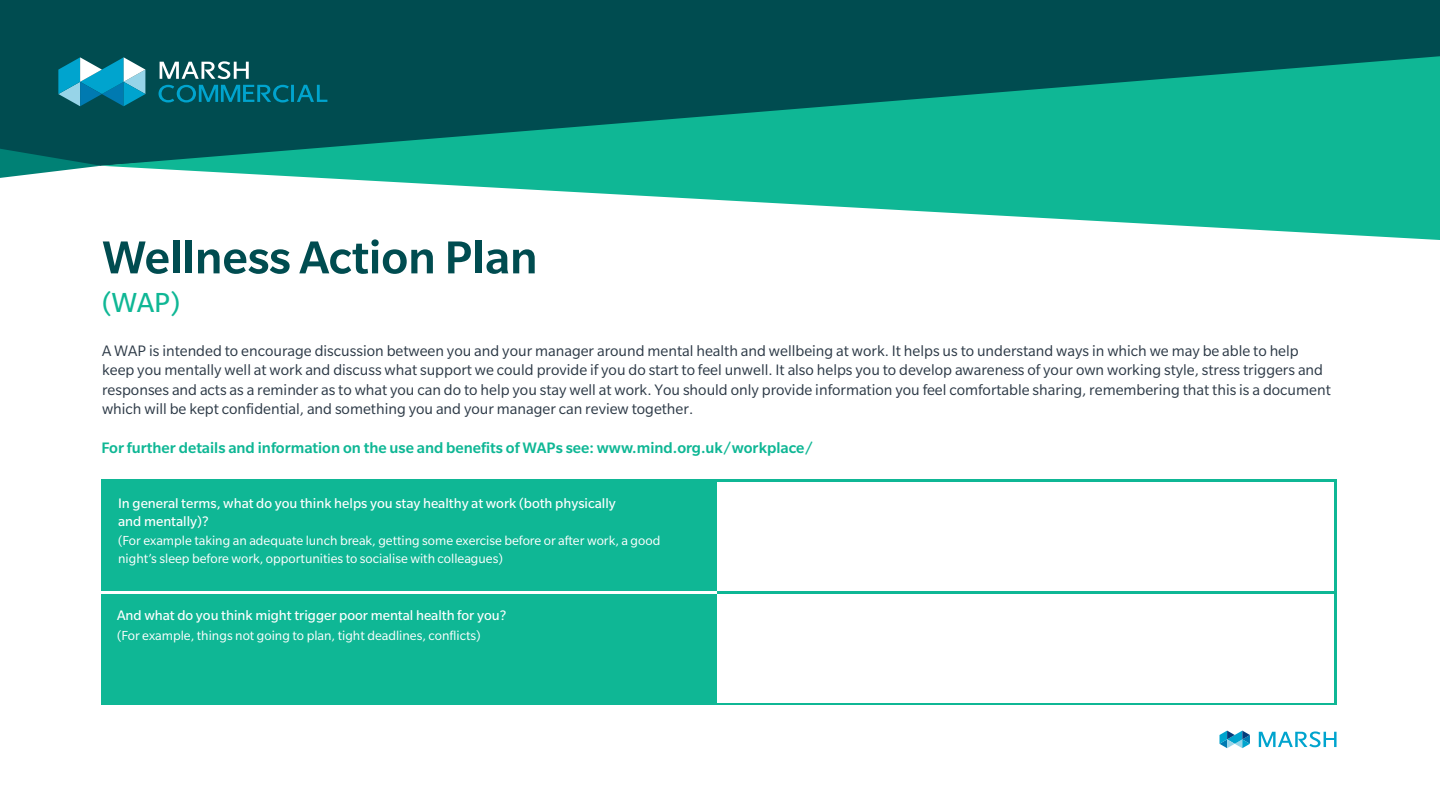
<style>
.page{position:relative;width:1440px;height:810px;background:#fff}
.page>*{position:absolute;margin:0;border:0;box-sizing:border-box;transform-origin:0 0}
.t1{font:500 50.25px "Slate Pro";color:#004c50}
.t2{font:30px "Slate Pro";color:#0fb795}
.t3{font:16.5px/19.5px "Slate Pro";color:#2c3946}
.t4{font:500 16.5px "Slate Pro";color:#0fb795}
.t5{font:15px/18px "Slate Pro";color:#fff}
.t6{font:14.25px/17.1px "Slate Pro";color:#fff}
</style>
<div class="page">
<div style="left:0;top:0;width:1440px;height:114px;background:#004c50"></div>
<svg style="left:58px;top:57px;width:43px;height:49px;background:#3299b2"></svg>
<svg style="left:101px;top:56px;width:1339px;height:184px;fill:#0fb795"></svg>
<svg style="left:0;top:114px;width:101px;height:64px;background:#186969"></svg>
<svg style="left:1220px;top:731px;width:30px;height:17px"></svg>
<svg style="left:1259px;top:731px;width:78px;height:16px"></svg>
<div style="left:101px;top:480px;width:1235px;height:225px;background:#0fb795"></div>
<div style="left:717px;top:482px;width:617px;height:220px;background:#fff"></div>
<hr style="left:715px;top:591px;width:619px;height:3px;background:#0fb795">
<hr style="left:98px;top:591px;width:619px;height:3px;background:#fff">
<h1 class="t1" style="left:102px;top:230px;width:437px">Wellness Action Plan</h1>
<h2 class="t2" style="left:102px;top:287px;width:79px">(WAP)</h2>
<p class="t3" style="left:102px;top:341px;width:1230px">A WAP is intended to encourage discussion between you and your manager around mental health and wellbeing at work. It helps us to understand ways in which we may be able to help keep you mentally well at work and discuss what support we could provide if you do start to feel unwell. It also helps you to develop awareness of your own working style, stress triggers and responses and acts as a reminder as to what you can do to help you stay well at work. You should only provide information you feel comfortable sharing, remembering that this is a document which will be kept confidential, and something you and your manager can review together.</p>
<p class="t4" style="left:101px;top:439px;width:713px">For further details and information on the use and benefits of WAPs see: www.mind.org.uk/workplace/</p>
<p class="t5" style="left:118px;top:494px;width:499px">In general terms, what do you think helps you stay healthy at work (both physically and mentally)?</p>
<p class="t6" style="left:118px;top:532px;width:544px">(For example taking an adequate lunch break, getting some exercise before or after work, a good night’s sleep before work, opportunities to socialise with colleagues)</p>
<p class="t5" style="left:117px;top:606px;width:391px">And what do you think might trigger poor mental health for you?</p>
<p class="t6" style="left:117px;top:626px;width:365px">(For example, things not going to plan, tight deadlines, conflicts)</p>
</div>
